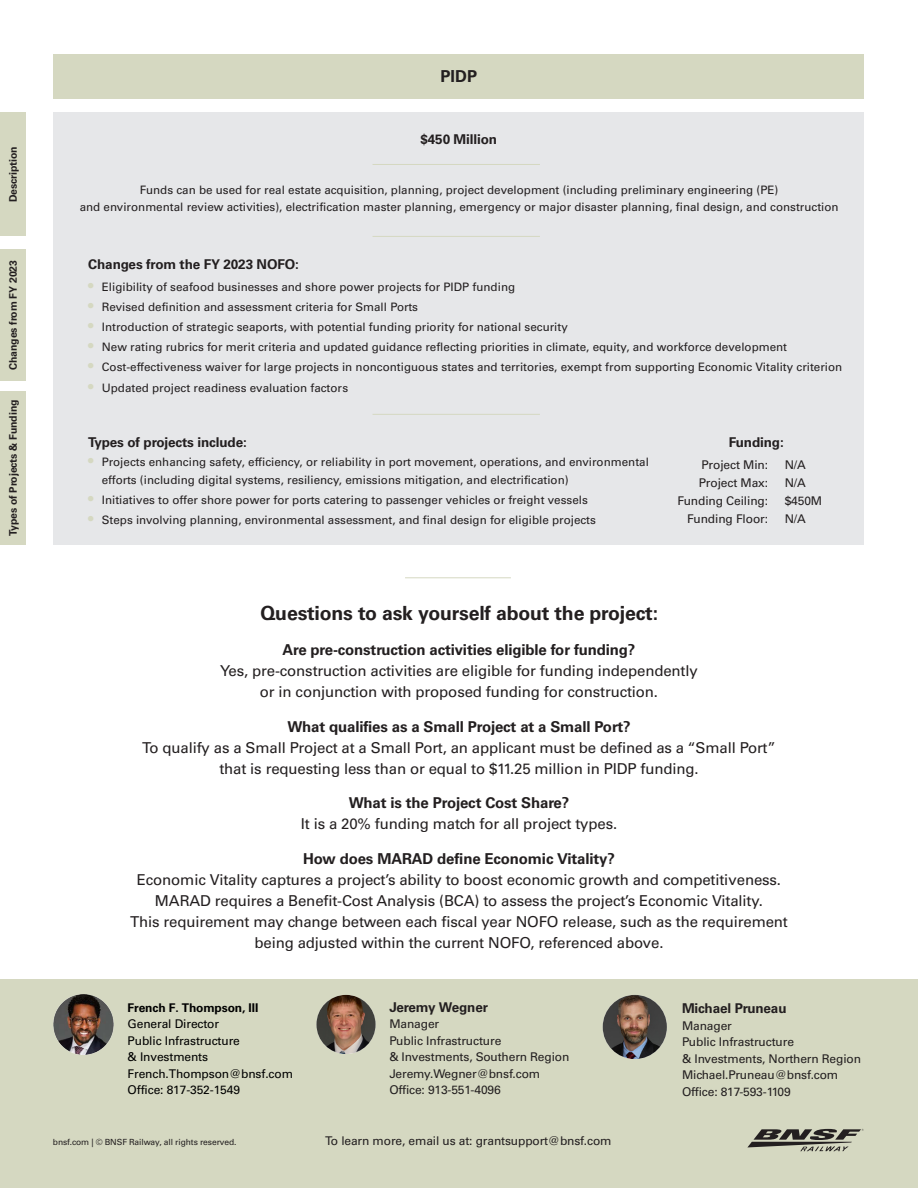
<style>
.page{position:relative;width:918px;height:1188px;background:#fff}
.page>*{position:absolute;margin:0;border:0;box-sizing:border-box;transform-origin:0 0}
.Body_Text__Black{font:700 19.5px "Univers";letter-spacing:-.01em;color:#231f20}
.Body_Text__Black-2{font:700 16.5px "Univers";color:#231f20}
.Body_Text__Black-3{font:15px/21px "Univers";letter-spacing:-.01em;color:#231f20;text-align:center}
.Body_Text__Black-4{font:700 13.5px "Univers";letter-spacing:-.01em;color:#231f20}
.Body_Text__Black-5{font:12px/16.5px "Univers";letter-spacing:-.01em;color:#231f20}
.t1{font:12px/16.4px "Univers";letter-spacing:-.01em;color:#000}
.t2{font:700 12px "Univers";letter-spacing:-.01em;color:#000}
.Body_Text__Black-6{font:11.7px/16.5px "Univers";color:#231f20;text-align:center}
.Body_Text__Black-7{font:700 10.5px "Univers";letter-spacing:-.01em;color:#231f20}
.Body_Text__Black-8{font:8.4px "Univers";letter-spacing:-.01em;color:#231f20}
.s1{font-size:15px;color:#d5d8c1}
.s2{font-weight:700}
</style>
<div class="page">
<hr style="left:405px;top:577px;width:106px;height:1px;background:#d5d8c1">
<div style="left:0;top:980px;width:918px;height:208px;background:#d5d8c1"></div>
<img style="left:603px;top:995px;width:64px;height:64px;border-radius:32px">
<img style="left:316px;top:995px;width:60px;height:59px;border-radius:30px">
<svg style="left:747px;top:1129px;width:117px;height:22px"></svg>
<div style="left:0;top:391px;width:26px;height:153px;background:#d5d8c1"></div>
<div style="left:0;top:249px;width:26px;height:132px;background:#d5d8c1"></div>
<div style="left:0;top:113px;width:26px;height:123px;background:#d5d8c1"></div>
<div style="left:54px;top:54px;width:810px;height:44px;background:#d5d8c1"></div>
<div style="left:54px;top:112px;width:810px;height:432px;background:#e6e7e9"></div>
<hr style="left:373px;top:414px;width:167px;height:1px;background:#d5d8c1">
<hr style="left:373px;top:236px;width:167px;height:1px;background:#d5d8c1">
<hr style="left:373px;top:164px;width:167px;height:1px;background:#d5d8c1">
<img style="left:54px;top:995px;width:60px;height:59px">
<p class="Body_Text__Black-7" style="left:7px;top:202px;width:57px;rotate:-90deg">Description</p>
<p class="Body_Text__Black-7" style="left:7px;top:370px;width:111px;rotate:-90deg">Changes from FY 2023</p>
<p class="Body_Text__Black-7" style="left:7px;top:536px;width:137px;rotate:-90deg">Types of Projects &amp; Funding</p>
<p class="Body_Text__Black-2" style="left:441px;top:67px;width:38px">PIDP</p>
<p class="Body_Text__Black-4" style="left:421px;top:131px;width:78px">$450 Million</p>
<p class="Body_Text__Black-6" style="left:80px;top:182px;width:760px">Funds can be used for real estate acquisition, planning, project development (including preliminary engineering (PE)<br>and environmental review activities), electrification master planning, emergency or major disaster planning, final design, and construction</p>
<p class="Body_Text__Black-4" style="left:88px;top:257px;width:212px">Changes from the FY 2023 NOFO:</p>
<p class="Body_Text__Black-6" style="left:88px;top:278px;width:428px"><span class="s1">•</span> Eligibility of seafood businesses and shore power projects for PIDP funding</p>
<p class="Body_Text__Black-6" style="left:88px;top:299px;width:331px"><span class="s1">•</span> Revised definition and assessment criteria for Small Ports</p>
<p class="Body_Text__Black-6" style="left:88px;top:319px;width:481px"><span class="s1">•</span> Introduction of strategic seaports, with potential funding priority for national security</p>
<p class="Body_Text__Black-6" style="left:88px;top:339px;width:700px"><span class="s1">•</span> New rating rubrics for merit criteria and updated guidance reflecting priorities in climate, equity, and workforce development</p>
<p class="Body_Text__Black-6" style="left:88px;top:359px;width:756px"><span class="s1">•</span> Cost-effectiveness waiver for large projects in noncontiguous states and territories, exempt from supporting Economic Vitality criterion</p>
<p class="Body_Text__Black-6" style="left:88px;top:379px;width:261px"><span class="s1">•</span> Updated project readiness evaluation factors</p>
<p class="Body_Text__Black-4" style="left:88px;top:434px;width:160px">Types of projects include:</p>
<p class="Body_Text__Black-6" style="left:102px;top:453px;width:549px;line-height:18px;text-align:left;text-indent:-14px"><span class="s1">•</span> Projects enhancing safety, efficiency, or reliability in port movement, operations, and environmental efforts (including digital systems, resiliency, emissions mitigation, and electrification)</p>
<p class="Body_Text__Black-6" style="left:88px;top:492px;width:501px"><span class="s1">•</span> Initiatives to offer shore power for ports catering to passenger vehicles or freight vessels</p>
<p class="Body_Text__Black-6" style="left:88px;top:512px;width:509px"><span class="s1">•</span> Steps involving planning, environmental assessment, and final design for eligible projects</p>
<p class="Body_Text__Black-4" style="left:729px;top:434px;width:57px">Funding:</p>
<p class="Body_Text__Black-5" style="left:702px;top:457px;width:68px">Project Min:</p>
<p class="Body_Text__Black-5" style="left:699px;top:475px;width:71px">Project Max:</p>
<p class="Body_Text__Black-5" style="left:677px;top:493px;width:92px">Funding Ceiling:</p>
<p class="Body_Text__Black-5" style="left:687px;top:511px;width:82px">Funding Floor:</p>
<p class="Body_Text__Black-5" style="left:785px;top:456px;width:23px">N/A</p>
<p class="Body_Text__Black-5" style="left:785px;top:474px;width:23px">N/A</p>
<p class="Body_Text__Black-5" style="left:785px;top:492px;width:39px">$450M</p>
<p class="Body_Text__Black-5" style="left:785px;top:510px;width:23px">N/A</p>
<p class="Body_Text__Black" style="left:260px;top:602px;width:399px">Questions to ask yourself about the project:</p>
<p class="Body_Text__Black-3" style="left:220px;top:640px;width:479px"><span class="s2">Are pre-construction activities eligible for funding?<br></span>Yes, pre-construction activities are eligible for funding independently or in conjunction with proposed funding for construction.</p>
<p class="Body_Text__Black-3" style="left:142px;top:716px;width:635px"><span class="s2">What qualifies as a Small Project at a Small Port?<br></span>To qualify as a Small Project at a Small Port, an applicant must be defined as a “Small Port” that is requesting less than or equal to $11.25 million in PIDP funding.</p>
<p class="Body_Text__Black-3" style="left:301px;top:793px;width:318px"><span class="s2">What is the Project Cost Share?<br></span>It is a 20% funding match for all project types.</p>
<p class="Body_Text__Black-3" style="left:130px;top:848px;width:659px"><span class="s2">How does MARAD define Economic Vitality?<br></span>Economic Vitality captures a project’s ability to boost economic growth and competitiveness.<br>MARAD requires a Benefit-Cost Analysis (BCA) to assess the project’s Economic Vitality.<br>This requirement may change between each fiscal year NOFO release, such as the requirement being adjusted within the current NOFO, referenced above.</p>
<p class="t2" style="left:128px;top:1001px;width:132px">French F. Thompson, III</p>
<p class="t1" style="left:128px;top:1016px;width:167px">General Director<br>Public Infrastructure<br>&amp; Investments<br>French.Thompson@bnsf.com<br>Office: 817-352-1549</p>
<p class="Body_Text__Black-8" style="left:53px;top:1137px;width:185px">bnsf.com | © BNSF Railway, all rights reserved.</p>
<p class="Body_Text__Black-4" style="left:389px;top:999px;width:100px">Jeremy Wegner</p>
<p class="Body_Text__Black-5" style="left:389px;top:1016px;width:182px">Manager<br>Public Infrastructure<br>&amp; Investments, Southern Region<br>Jeremy.Wegner@bnsf.com<br>Office: 913-551-4096</p>
<p class="Body_Text__Black-5" style="left:325px;top:1132px;width:288px">To learn more, email us at: grantsupport@bnsf.com</p>
<p class="Body_Text__Black-4" style="left:682px;top:1001px;width:106px">Michael Pruneau</p>
<p class="Body_Text__Black-5" style="left:682px;top:1018px;width:181px">Manager<br>Public Infrastructure<br>&amp; Investments, Northern Region<br>Michael.Pruneau@bnsf.com<br>Office: 817-593-1109</p>
</div>
